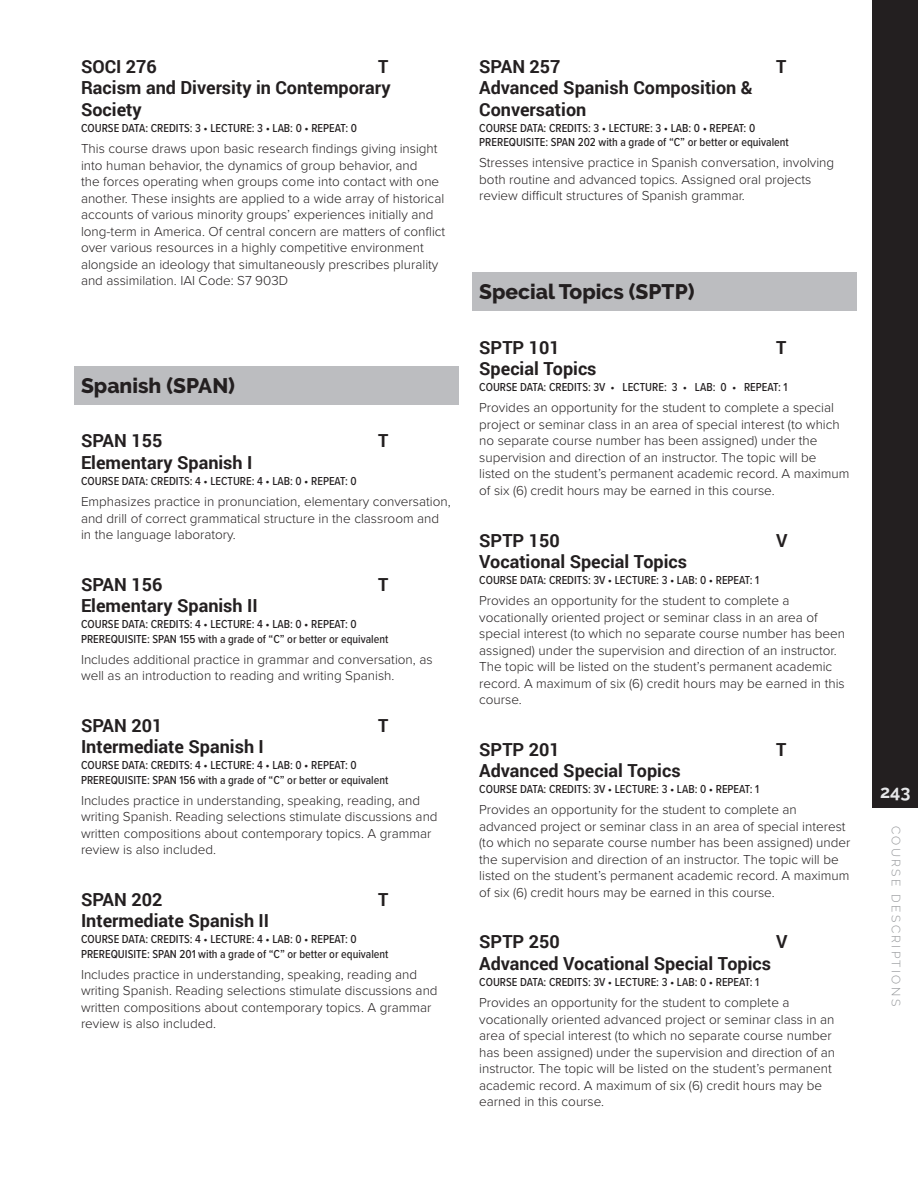
<style>
.page{position:relative;width:918px;height:1188px;background:#fff}
.page>*{position:absolute;margin:0;border:0;box-sizing:border-box;transform-origin:0 0}
.Subhead_14{font:800 21px "Raleway";color:#231f20}
.Course_Number{font:700 18px/21.6px "Roboto";color:#231f20}
.t1{font:700 18px "Raleway";color:#e6e7e9}
.Body_text{font:300 13.5px/16.5px "Proxima Nova";color:#231f20}
.Course_Descript{font:500 12px/14.4px "Proxima Nova Cond";color:#231f20}
.t2{font:300 12px "Raleway";letter-spacing:.2em;color:#939598}
</style>
<div class="page">
<div style="left:873px;top:0;width:45px;height:808px;background:#231f20"></div>
<div style="left:74px;top:366px;width:385px;height:38px;background:#bcbdc0"></div>
<div style="left:472px;top:273px;width:385px;height:38px;background:#bcbdc0"></div>
<p class="Course_Number" style="left:81px;top:55px;width:77px">SOCI 276</p>
<p class="Course_Number" style="left:378px;top:55px;width:12px">T</p>
<p class="Course_Number" style="left:81px;top:77px;width:311px">Racism and Diversity in Contemporary<br>Society</p>
<p class="Course_Descript" style="left:81px;top:120px;width:278px">COURSE DATA: CREDITS: 3 • LECTURE: 3 • LAB: 0 • REPEAT: 0</p>
<p class="Body_text" style="left:81px;top:140px;width:366px">This course draws upon basic research findings giving insight into human behavior, the dynamics of group behavior, and<br>the forces operating when groups come into contact with one another. These insights are applied to a wide array of historical accounts of various minority groups’ experiences initially and long-term in America. Of central concern are matters of conflict over various resources in a highly competitive environment alongside an ideology that simultaneously prescribes plurality and assimilation. IAI Code: S7 903D</p>
<p class="Subhead_14" style="left:81px;top:373px;width:156px">Spanish (SPAN)</p>
<p class="Course_Number" style="left:81px;top:429px;width:83px">SPAN 155</p>
<p class="Course_Number" style="left:378px;top:429px;width:12px">T</p>
<p class="Course_Number" style="left:81px;top:451px;width:173px">Elementary Spanish I</p>
<p class="Course_Descript" style="left:81px;top:473px;width:277px">COURSE DATA: CREDITS: 4 • LECTURE: 4 • LAB: 0 • REPEAT: 0</p>
<p class="Body_text" style="left:81px;top:493px;width:371px">Emphasizes practice in pronunciation, elementary conversation, and drill of correct grammatical structure in the classroom and in the language laboratory.</p>
<p class="Course_Number" style="left:81px;top:573px;width:83px">SPAN 156</p>
<p class="Course_Number" style="left:378px;top:573px;width:12px">T</p>
<p class="Course_Number" style="left:81px;top:594px;width:178px">Elementary Spanish II</p>
<p class="Course_Descript" style="left:81px;top:617px;width:309px">COURSE DATA: CREDITS: 4 • LECTURE: 4 • LAB: 0 • REPEAT: 0<br>PREREQUISITE: SPAN 155 with a grade of “C” or better or equivalent</p>
<p class="Body_text" style="left:81px;top:650px;width:353px">Includes additional practice in grammar and conversation, as well as an introduction to reading and writing Spanish.</p>
<p class="Course_Number" style="left:81px;top:714px;width:83px">SPAN 201</p>
<p class="Course_Number" style="left:378px;top:714px;width:12px">T</p>
<p class="Course_Number" style="left:81px;top:735px;width:184px">Intermediate Spanish I</p>
<p class="Course_Descript" style="left:81px;top:758px;width:309px">COURSE DATA: CREDITS: 4 • LECTURE: 4 • LAB: 0 • REPEAT: 0<br>PREREQUISITE: SPAN 156 with a grade of “C” or better or equivalent</p>
<p class="Body_text" style="left:81px;top:791px;width:358px">Includes practice in understanding, speaking, reading, and writing Spanish. Reading selections stimulate discussions and written compositions about contemporary topics. A grammar review is also included.</p>
<p class="Course_Number" style="left:81px;top:888px;width:83px">SPAN 202</p>
<p class="Course_Number" style="left:378px;top:888px;width:12px">T</p>
<p class="Course_Number" style="left:81px;top:910px;width:190px">Intermediate Spanish II</p>
<p class="Course_Descript" style="left:81px;top:932px;width:309px">COURSE DATA: CREDITS: 4 • LECTURE: 4 • LAB: 0 • REPEAT: 0<br>PREREQUISITE: SPAN 201 with a grade of “C” or better or equivalent</p>
<p class="Body_text" style="left:81px;top:965px;width:358px">Includes practice in understanding, speaking, reading and writing Spanish. Reading selections stimulate discussions and written compositions about contemporary topics. A grammar review is also included.</p>
<p class="Course_Number" style="left:479px;top:55px;width:83px">SPAN 257</p>
<p class="Course_Number" style="left:776px;top:55px;width:12px">T</p>
<p class="Course_Number" style="left:479px;top:77px;width:275px">Advanced Spanish Composition &amp;<br>Conversation</p>
<p class="Course_Descript" style="left:479px;top:120px;width:311px">COURSE DATA: CREDITS: 3 • LECTURE: 3 • LAB: 0 • REPEAT: 0<br>PREREQUISITE: SPAN 202 with a grade of “C” or better or equivalent</p>
<p class="Body_text" style="left:479px;top:154px;width:357px">Stresses intensive practice in Spanish conversation, involving both routine and advanced topics. Assigned oral projects review difficult structures of Spanish grammar.</p>
<p class="Subhead_14" style="left:479px;top:280px;width:217px">Special Topics (SPTP)</p>
<p class="Course_Number" style="left:479px;top:336px;width:82px">SPTP 101</p>
<p class="Course_Number" style="left:776px;top:336px;width:12px">T</p>
<p class="Course_Number" style="left:479px;top:357px;width:119px">Special Topics</p>
<p class="Course_Descript" style="left:479px;top:380px;width:310px">COURSE DATA: CREDITS: 3V • LECTURE: 3 • LAB: 0 • REPEAT: 1</p>
<p class="Body_text" style="left:479px;top:399px;width:372px">Provides an opportunity for the student to complete a special project or seminar class in an area of special interest (to which no separate course number has been assigned) under the supervision and direction of an instructor. The topic will be listed on the student’s permanent academic record. A maximum of six (6) credit hours may be earned in this course.</p>
<p class="Course_Number" style="left:479px;top:529px;width:82px">SPTP 150</p>
<p class="Course_Number" style="left:776px;top:529px;width:13px">V</p>
<p class="Course_Number" style="left:479px;top:550px;width:209px">Vocational Special Topics</p>
<p class="Course_Descript" style="left:479px;top:573px;width:281px">COURSE DATA: CREDITS: 3V • LECTURE: 3 • LAB: 0 • REPEAT: 1</p>
<p class="Body_text" style="left:479px;top:592px;width:367px">Provides an opportunity for the student to complete a vocationally oriented project or seminar class in an area of special interest (to which no separate course number has been assigned) under the supervision and direction of an instructor.<br>The topic will be listed on the student’s permanent academic record. A maximum of six (6) credit hours may be earned in this course.</p>
<p class="Course_Number" style="left:479px;top:738px;width:82px">SPTP 201</p>
<p class="Course_Number" style="left:776px;top:738px;width:12px">T</p>
<p class="Course_Number" style="left:479px;top:759px;width:203px">Advanced Special Topics</p>
<p class="Course_Descript" style="left:479px;top:782px;width:281px">COURSE DATA: CREDITS: 3V • LECTURE: 3 • LAB: 0 • REPEAT: 1</p>
<p class="Body_text" style="left:479px;top:801px;width:373px">Provides an opportunity for the student to complete an advanced project or seminar class in an area of special interest (to which no separate course number has been assigned) under the supervision and direction of an instructor. The topic will be listed on the student’s permanent academic record. A maximum of six (6) credit hours may be earned in this course.</p>
<p class="Course_Number" style="left:479px;top:931px;width:82px">SPTP 250</p>
<p class="Course_Number" style="left:776px;top:931px;width:13px">V</p>
<p class="Course_Number" style="left:479px;top:952px;width:293px">Advanced Vocational Special Topics</p>
<p class="Course_Descript" style="left:479px;top:974px;width:281px">COURSE DATA: CREDITS: 3V • LECTURE: 3 • LAB: 0 • REPEAT: 1</p>
<p class="Body_text" style="left:479px;top:994px;width:357px">Provides an opportunity for the student to complete a vocationally oriented advanced project or seminar class in an area of special interest (to which no separate course number has been assigned) under the supervision and direction of an instructor. The topic will be listed on the student’s permanent academic record. A maximum of six (6) credit hours may be earned in this course.</p>
<h2 class="t1" style="left:880px;top:782px;width:32px">243</h2>
<p class="t2" style="left:903px;top:826px;width:182px;rotate:90deg">COURSE DESCRIPTIONS</p>
</div>
